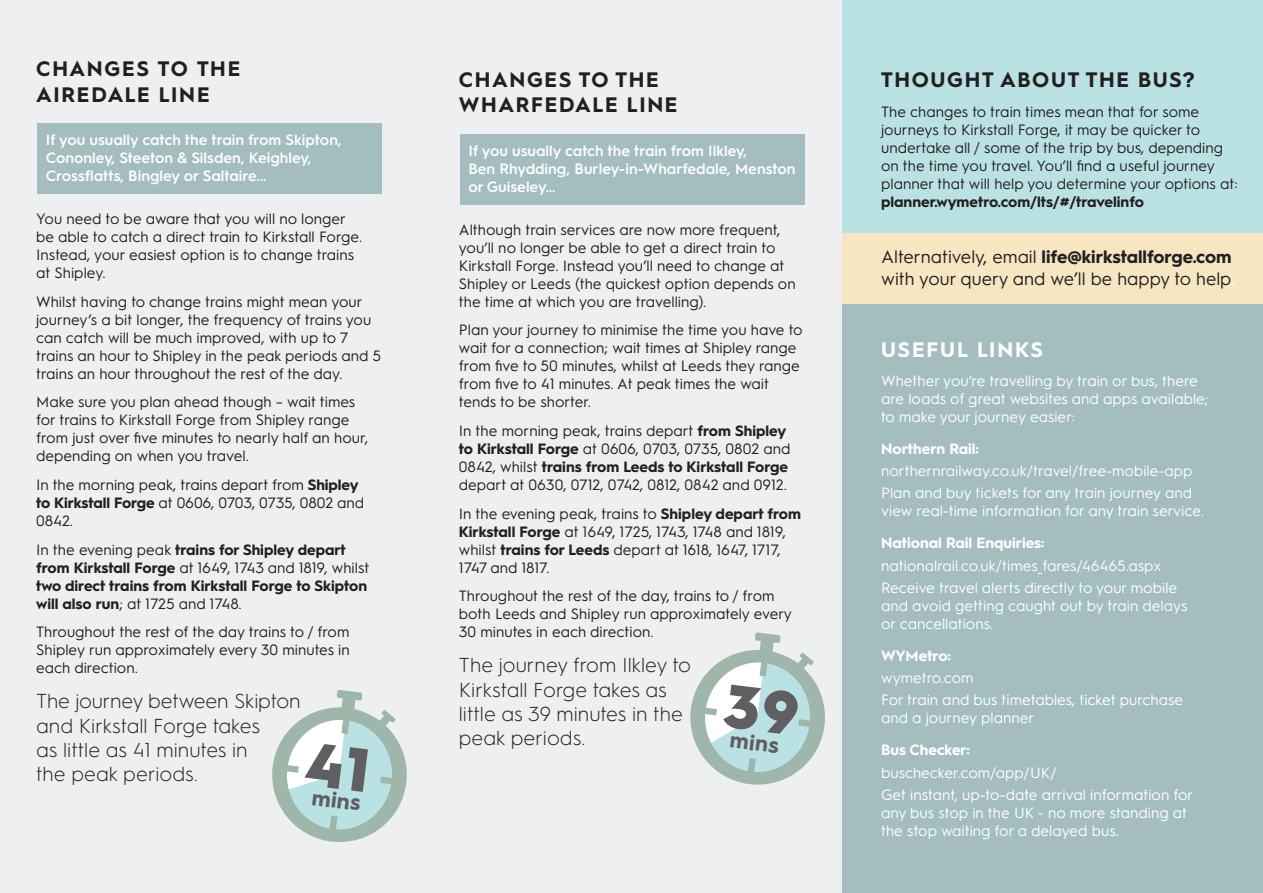
<style>
.page{position:relative;width:1263px;height:893px;background:#fff}
.page>*{position:absolute;margin:0;border:0;box-sizing:border-box;transform-origin:0 0}
.t1{font:700 22.2px "Hurme Geometric Sans 1";color:#5f5f62}
.t2{font:700 21px/25.2px "Hurme Geometric Sans 1";letter-spacing:.08em;color:#231f20}
.t3{font:700 21px "Hurme Geometric Sans 1";letter-spacing:.085em;color:#fff}
.t4{font:300 20.25px/24.3px "Hurme Geometric Sans 1";color:#231f20}
.t5{font:18px/21.6px "Hurme Geometric Sans 1";color:#231f20}
.t6{font:15px/18px "Hurme Geometric Sans 1";color:#231f20}
.t7{font:15px/18px "Hurme Geometric Sans 1";color:#fff}
.t8{font:600 15px/18px "Hurme Geometric Sans 1";color:#fff}
.t9{font:700 15px/18px "Hurme Geometric Sans 1";color:#231f20}
.t10{font:700 15px "Hurme Geometric Sans 1";color:#fff}
.s1{font-weight:700}
.s2{font-weight:400}
.s3{color:#fff}
</style>
<div class="page">
<div style="left:0;top:0;width:421px;height:893px;background:#edeff0"></div>
<div style="left:37px;top:123px;width:344px;height:70px;background:#a4bdbf"></div>
<div style="left:421px;top:0;width:421px;height:893px;background:#edeff0"></div>
<div style="left:460px;top:134px;width:344px;height:70px;background:#a4bdbf"></div>
<div style="left:842px;top:0;width:421px;height:233px;background:#bae2e4"></div>
<div style="left:842px;top:303px;width:421px;height:590px;background:#a4bdbf"></div>
<div style="left:842px;top:233px;width:421px;height:70px;background:#f6e7c2"></div>
<svg style="left:272px;top:690px;width:135px;height:152px"></svg>
<svg style="left:690px;top:632px;width:135px;height:153px"></svg>
<p class="t2" style="left:36px;top:55px;width:206px">CHANGES TO THE<br>AIREDALE LINE</p>
<p class="t8" style="left:46px;top:130px;width:298px">If you usually catch the train from Skipton,<br>Cononley, Steeton &amp; Silsden, Keighley,<br>Crossflatts, Bingley or Saltaire...</p>
<p class="t6" style="left:36px;top:209px;width:327px">You need to be aware that you will no longer be able to catch a direct train to Kirkstall Forge.<br>Instead, your easiest option is to change trains at Shipley.</p>
<p class="t6" style="left:36px;top:291px;width:346px">Whilst having to change trains might mean your journey’s a bit longer, the frequency of trains you can catch will be much improved, with up to 7 trains an hour to Shipley in the peak periods and 5 trains an hour throughout the rest of the day.</p>
<p class="t6" style="left:36px;top:392px;width:334px">Make sure you plan ahead though – wait times for trains to Kirkstall Forge from Shipley range from just over five minutes to nearly half an hour, depending on when you travel.</p>
<p class="t6" style="left:36px;top:475px;width:330px">In the morning peak, trains depart from <span class="s1">Shipley to Kirkstall Forge</span> at 0606, 0703, 0735, 0802 and<br>0842.</p>
<p class="t9" style="left:36px;top:539px;width:335px"><span class="s2">In the evening peak</span> trains for Shipley depart from Kirkstall Forge <span class="s2">at 1649, 1743 and 1819, whilst </span>two direct trains from Kirkstall Forge to Skipton will also run<span class="s2">; at 1725 and 1748.</span></p>
<p class="t6" style="left:36px;top:622px;width:315px;text-align:justify">Throughout the rest of the day trains to / from Shipley run approximately every 30 minutes in each direction.</p>
<p class="t4" style="left:36px;top:688px;width:266px">The journey between Skipton and Kirkstall Forge takes<br>as little as 41 minutes in<br>the peak periods.</p>
<p class="t1" style="left:314px;top:781px;width:51px;rotate:7deg">mins</p>
<p class="t2" style="left:459px;top:66px;width:220px">CHANGES TO THE<br>WHARFEDALE LINE</p>
<p class="t8" style="left:468px;top:140px;width:329px">If you usually catch the train from Ilkley,<br>Ben Rhydding, Burley-in-Wharfedale, Menston or Guiseley...</p>
<p class="t6" style="left:459px;top:219px;width:338px">Although train services are now more frequent, you’ll no longer be able to get a direct train to Kirkstall Forge. Instead you’ll need to change at Shipley or Leeds (the quickest option depends on the time at which you are travelling).</p>
<p class="t6" style="left:459px;top:320px;width:345px">Plan your journey to minimise the time you have to wait for a connection; wait times at Shipley range from five to 50 minutes, whilst at Leeds they range from five to 41 minutes. At peak times the wait tends to be shorter.</p>
<p class="t6" style="left:459px;top:421px;width:333px">In the morning peak, trains depart <span class="s1">from Shipley to Kirkstall Forge</span> at 0606, 0703, 0735, 0802 and 0842, whilst <span class="s1">trains from Leeds to Kirkstall Forge </span>depart at 0630, 0712, 0742, 0812, 0842 and 0912.</p>
<p class="t6" style="left:459px;top:503px;width:344px">In the evening peak, trains to <span class="s1">Shipley depart from Kirkstall Forge</span> at 1649, 1725, 1743, 1748 and 1819, whilst <span class="s1">trains for Leeds</span> depart at 1618, 1647, 1717, 1747 and 1817.</p>
<p class="t6" style="left:459px;top:586px;width:335px">Throughout the rest of the day, trains to / from both Leeds and Shipley run approximately every<br>30 minutes in each direction.</p>
<p class="t4" style="left:459px;top:652px;width:234px">The journey from Ilkley to<br>Kirkstall Forge takes as little as 39 minutes in the peak periods.</p>
<p class="t1" style="left:732px;top:724px;width:51px;rotate:7deg">mins</p>
<p class="t2" style="left:881px;top:66px;width:315px">THOUGHT ABOUT THE BUS?</p>
<p class="t6" style="left:881px;top:102px;width:358px">The changes to train times mean that for some journeys to Kirkstall Forge, it may be quicker to undertake all / some of the trip by bus, depending on the time you travel. You’ll find a useful journey planner that will help you determine your options at: <span class="s1">planner.wymetro.com/lts/#/travelinfo</span></p>
<p class="t5" style="left:881px;top:245px;width:355px">Alternatively, email <span class="s1">life@kirkstallforge.com </span>with your query and we’ll be happy to help<span class="s3">.</span></p>
<p class="t3" style="left:881px;top:335px;width:163px">USEFUL LINKS</p>
<p class="t7" style="left:881px;top:370px;width:329px">Whether you’re travelling by train or bus, there are loads of great websites and apps available; to make your journey easier:</p>
<p class="t10" style="left:881px;top:438px;width:99px">Northern Rail:</p>
<p class="t7" style="left:881px;top:461px;width:313px">northernrailway.co.uk/travel/free-mobile-app</p>
<p class="t7" style="left:881px;top:483px;width:324px">Plan and buy tickets for any train journey and view real-time information for any train service.</p>
<p class="t10" style="left:881px;top:533px;width:165px">National Rail Enquiries:</p>
<p class="t7" style="left:881px;top:555px;width:282px">nationalrail.co.uk/times_fares/46465.aspx</p>
<p class="t7" style="left:881px;top:578px;width:308px">Receive travel alerts directly to your mobile and avoid getting caught out by train delays or cancellations.</p>
<p class="t10" style="left:881px;top:645px;width:71px">WYMetro:</p>
<p class="t7" style="left:881px;top:668px;width:94px">wymetro.com</p>
<p class="t7" style="left:881px;top:690px;width:303px">For train and bus timetables, ticket purchase and a journey planner</p>
<p class="t10" style="left:881px;top:740px;width:90px">Bus Checker:</p>
<p class="t7" style="left:881px;top:762px;width:178px">buschecker.com/app/UK/</p>
<p class="t7" style="left:881px;top:785px;width:314px">Get instant, up-to-date arrival information for any bus stop in the UK - no more standing at the stop waiting for a delayed bus.</p>
</div>
